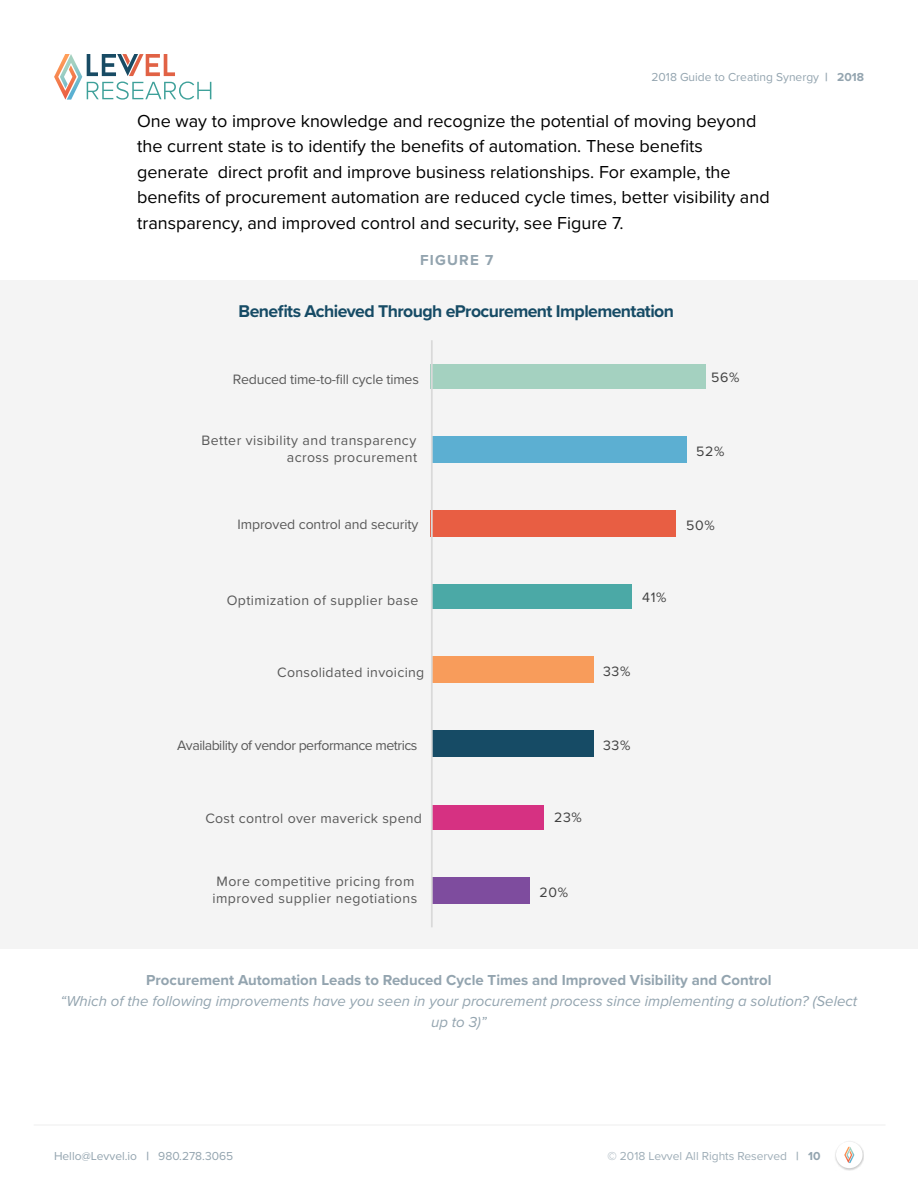
<style>
.page{position:relative;width:918px;height:1188px;background:#fff}
.page>*{position:absolute;margin:0;border:0;box-sizing:border-box;transform-origin:0 0}
.t1{font:18px/25.5px "Proxima Nova";color:#000}
.t2{font:700 17.7px "Proxima Nova";letter-spacing:-.035em;color:#164b65}
.t3{font:italic 15px/21px "Proxima Nova";color:#93a4af;text-align:center}
.t4{font:700 15px "Proxima Nova";color:#93a4af}
.t5{font:14.1px/17px "Proxima Nova";letter-spacing:.02em;color:#595959}
.t6{font:14.1px "Proxima Nova";letter-spacing:-.035em;color:#595959}
.t7{font:14.1px "Proxima Nova";letter-spacing:-.015em;color:#595959}
.t8{font:14.1px "Proxima Nova";letter-spacing:-.005em;color:#595959}
.t9{font:14.1px "Proxima Nova";letter-spacing:.05em;color:#404040}
.t10{font:12px "Proxima Nova";color:#93a4af}
.t11{font:12px "Proxima Nova";color:#9eadb7}
.s1{font-weight:700}
.s2{font-weight:700;color:#9cacb6}
.s3{font-weight:700;color:#93a4af}
</style>
<div class="page">
<hr style="left:34px;top:1124px;width:852px;height:2px;background:#f4f4f4">
<svg style="left:54px;top:54px;width:157px;height:46px"></svg>
<img style="left:835px;top:1141px;width:29px;height:29px">
<div style="left:836px;top:1142px;width:27px;height:26px;background:#fff;border-radius:13px"></div>
<svg style="left:844px;top:1147px;width:10px;height:16px"></svg>
<div style="left:0;top:280px;width:918px;height:669px;background:#f4f4f4"></div>
<div style="left:431px;top:364px;width:275px;height:25px;background:#a4d1c0"></div>
<div style="left:431px;top:436px;width:256px;height:27px;background:#5cafd2"></div>
<div style="left:431px;top:510px;width:245px;height:27px;background:#e85e43"></div>
<div style="left:431px;top:584px;width:201px;height:25px;background:#4ba9a6"></div>
<div style="left:431px;top:657px;width:162px;height:26px;background:#f89c5b"></div>
<div style="left:431px;top:731px;width:162px;height:26px;background:#164b65"></div>
<div style="left:431px;top:805px;width:113px;height:25px;background:#d63182"></div>
<div style="left:431px;top:877px;width:99px;height:27px;background:#7e4c9e"></div>
<hr style="left:431px;top:340px;width:2px;height:587px;background:#d9d9d9">
<p class="t10" style="left:652px;top:69px;width:214px">2018 Guide to Creating Synergy <span class="s1">| 2018</span></p>
<p class="t1" style="left:137px;top:107px;width:634px">One way to improve knowledge and recognize the potential of moving beyond the current state is to identify the benefits of automation. These benefits generate direct profit and improve business relationships. For example, the benefits of procurement automation are reduced cycle times, better visibility and transparency, and improved control and security, see Figure 7.</p>
<p class="t4" style="left:420px;top:249px;width:75px">FIGURE 7</p>
<p class="t2" style="left:239px;top:298px;width:437px">Benefits Achieved Through eProcurement Implementation</p>
<p class="t7" style="left:233px;top:369px;width:188px">Reduced time-to-fill cycle times</p>
<p class="t5" style="left:202px;top:431px;width:217px;text-align:right">Better visibility and transparency across procurement</p>
<p class="t9" style="left:711px;top:366px;width:30px">56%</p>
<p class="t9" style="left:696px;top:441px;width:30px">52%</p>
<p class="t8" style="left:238px;top:514px;width:183px">Improved control and security</p>
<p class="t9" style="left:686px;top:515px;width:30px">50%</p>
<p class="t5" style="left:227px;top:591px;width:193px">Optimization of supplier base</p>
<p class="t9" style="left:642px;top:587px;width:26px">41%</p>
<p class="t5" style="left:277px;top:663px;width:149px">Consolidated invoicing</p>
<p class="t9" style="left:603px;top:661px;width:29px">33%</p>
<p class="t6" style="left:177px;top:735px;width:242px">Availability of vendor performance metrics</p>
<p class="t9" style="left:603px;top:735px;width:29px">33%</p>
<p class="t5" style="left:205px;top:810px;width:218px">Cost control over maverick spend</p>
<p class="t9" style="left:554px;top:807px;width:29px">23%</p>
<p class="t5" style="left:212px;top:872px;width:206px">More competitive pricing from improved supplier negotiations</p>
<p class="t9" style="left:539px;top:881px;width:30px">20%</p>
<p class="t4" style="left:146px;top:969px;width:627px">Procurement Automation Leads to Reduced Cycle Times and Improved Visibility and Control</p>
<p class="t3" style="left:60px;top:990px;width:798px">“Which of the following improvements have you seen in your procurement process since implementing a solution? (Select up to 3)”</p>
<p class="t10" style="left:54px;top:1147px;width:181px">Hello@Levvel.io <span class="s1">|</span> 980.278.3065</p>
<p class="t11" style="left:608px;top:1147px;width:214px">© 2018 Levvel All Rights Reserved <span class="s2">|</span> <span class="s3">10</span></p>
</div>
